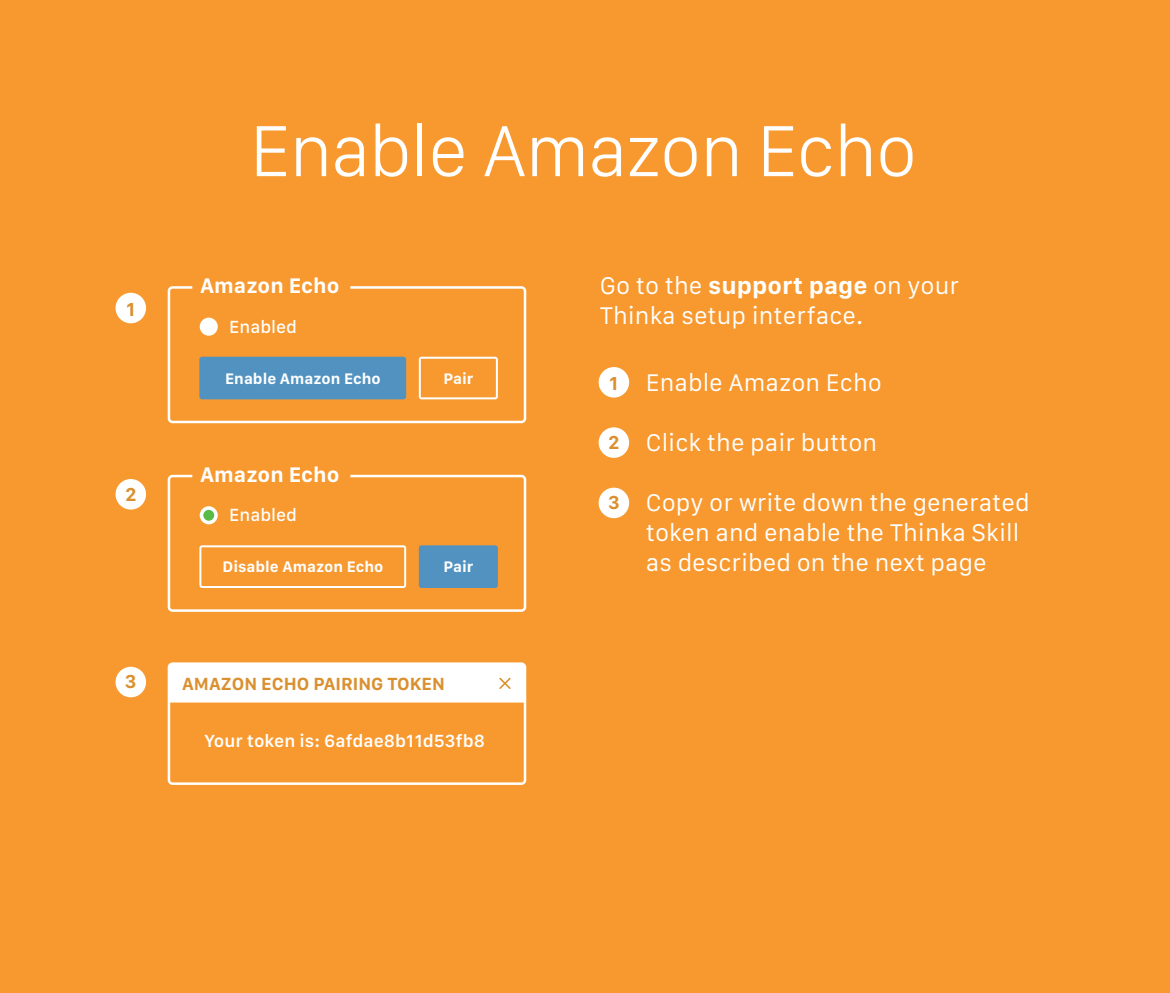
<style>
.page{position:relative;width:1170px;height:993px;background:#fff}
.page>*{position:absolute;margin:0;border:0;box-sizing:border-box;transform-origin:0 0}
.t1{font:300 75px "San Francisco Display";color:#fff}
.t2{font:25px/30px "San Francisco Text";color:#fff}
.t3{font:700 21.75px "San Francisco Text";color:#fff}
.t4{font:700 19.5px "San Francisco Text";color:#da902f}
.t5{font:600 18.25px "San Francisco Text";color:#fff}
.t6{font:700 18.25px "San Francisco Text";color:#da902f}
.t7{font:500 18.25px "San Francisco Text";color:#fff}
.t8{font:700 15.75px "San Francisco Text";color:#fff}
.s1{font-weight:700}
</style>
<div class="page">
<div style="left:0;top:0;width:1169px;height:992px;background:#f8992f"></div>
<div style="left:115px;top:293px;width:31px;height:30px;background:#fff;border-radius:50%"></div>
<div style="left:598px;top:367px;width:31px;height:30px;background:#fff;border-radius:50%"></div>
<div style="left:598px;top:427px;width:31px;height:30px;background:#fff;border-radius:50%"></div>
<div style="left:598px;top:487px;width:31px;height:31px;background:#fff;border-radius:50%"></div>
<div style="left:115px;top:479px;width:31px;height:30px;background:#fff;border-radius:50%"></div>
<div style="left:168px;top:662px;width:358px;height:122px;border:2px solid #fff;border-radius:4px"></div>
<div style="left:115px;top:666px;width:31px;height:31px;background:#fff;border-radius:50%"></div>
<div style="left:169px;top:663px;width:356px;height:39px;background:#fff"></div>
<div style="left:168px;top:474px;width:358px;height:137px;border:2px solid #fff;border-radius:4px"></div>
<svg style="left:200px;top:506px;width:18px;height:18px"></svg>
<div style="left:203px;top:509px;width:11px;height:11px;background:#5aba47;border-radius:50%"></div>
<svg style="left:199px;top:545px;width:207px;height:42px"></svg>
<div style="left:419px;top:545px;width:79px;height:42px;background:#5192c1;border-radius:3px"></div>
<div style="left:168px;top:286px;width:358px;height:137px;border:2px solid #fff;border-radius:4px"></div>
<div style="left:200px;top:317px;width:18px;height:18px;background:#fff;border-radius:50%"></div>
<div style="left:199px;top:356px;width:207px;height:43px;background:#5192c1;border-radius:3px"></div>
<svg style="left:419px;top:356px;width:79px;height:43px"></svg>
<p class="t4" style="left:126px;top:297px;width:11px">1</p>
<p class="t4" style="left:125px;top:482px;width:13px">2</p>
<h1 class="t1" style="left:250px;top:105px;width:668px">Enable Amazon Echo</h1>
<p class="t3" style="left:200px;top:272px;width:141px">Amazon Echo</p>
<p class="t7" style="left:229px;top:315px;width:69px">Enabled</p>
<p class="t8" style="left:225px;top:368px;width:157px">Enable Amazon Echo</p>
<p class="t3" style="left:200px;top:460px;width:141px">Amazon Echo</p>
<p class="t7" style="left:229px;top:503px;width:69px">Enabled</p>
<p class="t8" style="left:222px;top:557px;width:162px">Disable Amazon Echo</p>
<p class="t8" style="left:443px;top:368px;width:32px">Pair</p>
<p class="t8" style="left:443px;top:557px;width:32px">Pair</p>
<p class="t2" style="left:599px;top:272px;width:361px">Go to the <span class="s1">support page</span> on your<br>Thinka setup interface.</p>
<p class="t4" style="left:609px;top:371px;width:11px">1</p>
<p class="t4" style="left:608px;top:430px;width:13px">2</p>
<p class="t4" style="left:608px;top:490px;width:13px">3</p>
<p class="t2" style="left:645px;top:369px;width:237px">Enable Amazon Echo</p>
<p class="t2" style="left:645px;top:429px;width:233px">Click the pair button</p>
<p class="t2" style="left:645px;top:489px;width:385px">Copy or write down the generated token and enable the Thinka Skill as described on the next page</p>
<p class="t4" style="left:125px;top:669px;width:13px">3</p>
<p class="t6" style="left:182px;top:672px;width:264px">AMAZON ECHO PAIRING TOKEN</p>
<p class="t5" style="left:204px;top:729px;width:282px">Your token is: 6afdae8b11d53fb8</p>
</div>
